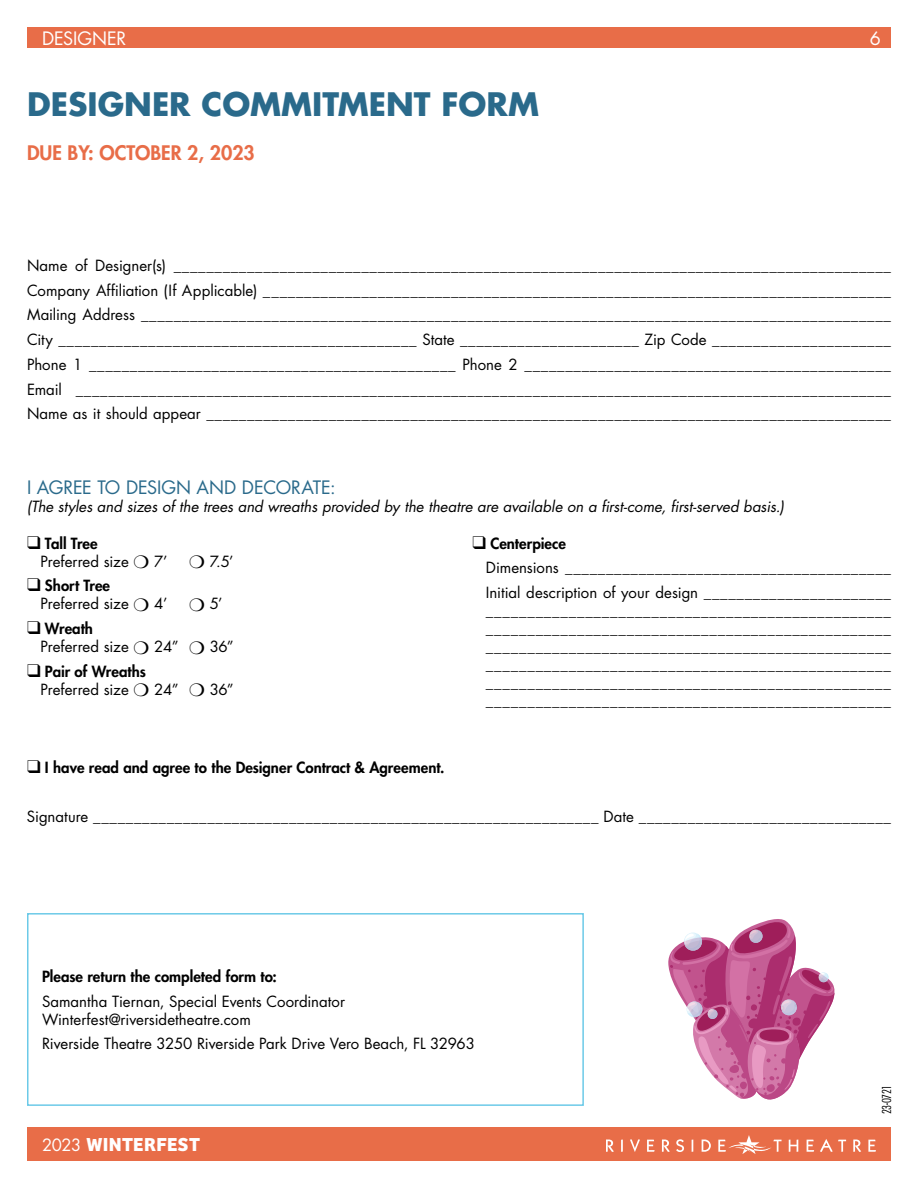
<style>
.page{position:relative;width:918px;height:1188px;background:#fff}
.page>*{position:absolute;margin:0;border:0;box-sizing:border-box;transform-origin:0 0}
.t1{font:700 31.5px "Futura Std";color:#2a6a8b}
.t2{font:800 19.5px "Futura Std";color:#e86d48}
.t3{font:700 19.5px "Bree";letter-spacing:.02em;color:#fff}
.t4{font:18px "Futura Std";letter-spacing:-.005em;color:#2a6a8b}
.t5{font:18px "Futura Std";letter-spacing:-.005em;color:#fff}
.t6{font:15px/24.8px "Futura Std";color:#000001;text-align:justify}
.t7{font:15px/18px "Futura Std";letter-spacing:-.005em;color:#000}
.t8{font:italic 15px "Futura Std";color:#000001}
.t9{font:800 15px "Futura Std";color:#000}
.t10{font:300 condensed 12px "Futura Std";letter-spacing:-.04em;color:#000}
.s1{font-weight:800}
.s2{font-family:"Futura Std";font-weight:400;font-size:16.5px}
</style>
<div class="page">
<div style="left:27px;top:27px;width:864px;height:20px;background:#e86d48"></div>
<div style="left:27px;top:1127px;width:864px;height:34px;background:#e86d48"></div>
<svg style="left:606px;top:1140px;width:8px;height:12px"></svg>
<svg style="left:621px;top:1140px;width:2px;height:12px"></svg>
<svg style="left:630px;top:1139px;width:10px;height:13px"></svg>
<svg style="left:647px;top:1140px;width:8px;height:12px"></svg>
<svg style="left:662px;top:1140px;width:8px;height:12px"></svg>
<svg style="left:676px;top:1139px;width:8px;height:13px"></svg>
<svg style="left:692px;top:1140px;width:1px;height:12px"></svg>
<svg style="left:702px;top:1140px;width:9px;height:12px"></svg>
<svg style="left:789px;top:1140px;width:9px;height:12px"></svg>
<svg style="left:807px;top:1140px;width:7px;height:12px"></svg>
<svg style="left:820px;top:1139px;width:26px;height:13px"></svg>
<svg style="left:853px;top:1140px;width:8px;height:12px"></svg>
<svg style="left:868px;top:1140px;width:8px;height:12px"></svg>
<svg style="left:718px;top:1135px;width:64px;height:19px"></svg>
<div style="left:27px;top:913px;width:557px;height:193px;border:2px solid #6ccae8"></div>
<svg style="left:668px;top:919px;width:167px;height:181px"></svg>
<p class="t5" style="left:42px;top:26px;width:86px">DESIGNER</p>
<p class="t5" style="left:870px;top:26px;width:13px">6</p>
<h1 class="t1" style="left:27px;top:83px;width:513px">DESIGNER COMMITMENT FORM</h1>
<h2 class="t2" style="left:27px;top:140px;width:229px">DUE BY: OCTOBER 2, 2023</h2>
<p class="t6" style="left:27px;top:253px;width:866px">Name of Designer(s) ________________________________________________________________________________________ Company Affiliation (If Applicable) _____________________________________________________________________________ Mailing Address ____________________________________________________________________________________________ City ____________________________________________ State ______________________ Zip Code ______________________ Phone 1 _____________________________________________ Phone 2 _____________________________________________ Email ____________________________________________________________________________________________________ Name as it should appear ____________________________________________________________________________________</p>
<p class="t4" style="left:27px;top:476px;width:310px">I AGREE TO DESIGN AND DECORATE:</p>
<p class="t8" style="left:27px;top:497px;width:759px">(The styles and sizes of the trees and wreaths provided by the theatre are available on a first-come, first-served basis.)</p>
<p class="t7" style="left:41px;top:534px;width:194px;text-indent:-14px">❑ <span class="s1">Tall Tree<br></span>Preferred size ❍ 7’ ❍ 7.5’</p>
<p class="t7" style="left:40px;top:577px;width:183px;text-indent:-13px">❑ <span class="s1">Short Tree<br></span>Preferred size ❍ 4’ ❍ 5’</p>
<p class="t7" style="left:41px;top:620px;width:195px;text-indent:-14px">❑ <span class="s1">Wreath<br></span>Preferred size ❍ 24” ❍ 36”</p>
<p class="t7" style="left:40px;top:662px;width:195px;text-indent:-13px">❑ <span class="s1">Pair of Wreaths<br></span>Preferred size ❍ 24” ❍ 36”</p>
<p class="t7" style="left:486px;top:531px;width:407px;line-height:24.8px;text-indent:-13px">❑ <span class="s1">Centerpiece<br></span>Dimensions ________________________________________<br>Initial description of your design _______________________</p>
<p class="t7" style="left:486px;top:602px;width:406px;text-align:justify">_________________________________________________ _________________________________________________ _________________________________________________ _________________________________________________ _________________________________________________ _________________________________________________</p>
<p class="t9" style="left:27px;top:758px;width:419px">❑ I have read and agree to the Designer Contract &amp; Agreement.</p>
<p class="t6" style="left:27px;top:805px;width:866px">Signature ______________________________________________________________ Date _______________________________</p>
<p class="t9" style="left:42px;top:967px;width:236px">Please return the completed form to:</p>
<p class="t6" style="left:42px;top:992px;width:305px;line-height:18px">Samantha Tiernan, Special Events Coordinator<br>Winterfest@riversidetheatre.com</p>
<p class="t6" style="left:42px;top:1032px;width:434px">Riverside Theatre 3250 Riverside Park Drive Vero Beach, FL 32963</p>
<h2 class="t3" style="left:42px;top:1129px;width:160px"><span class="s2">2023</span> WINTERFEST</h2>
<p class="t10" style="left:879px;top:1114px;width:31px;rotate:-90deg">23-0721</p>
</div>
